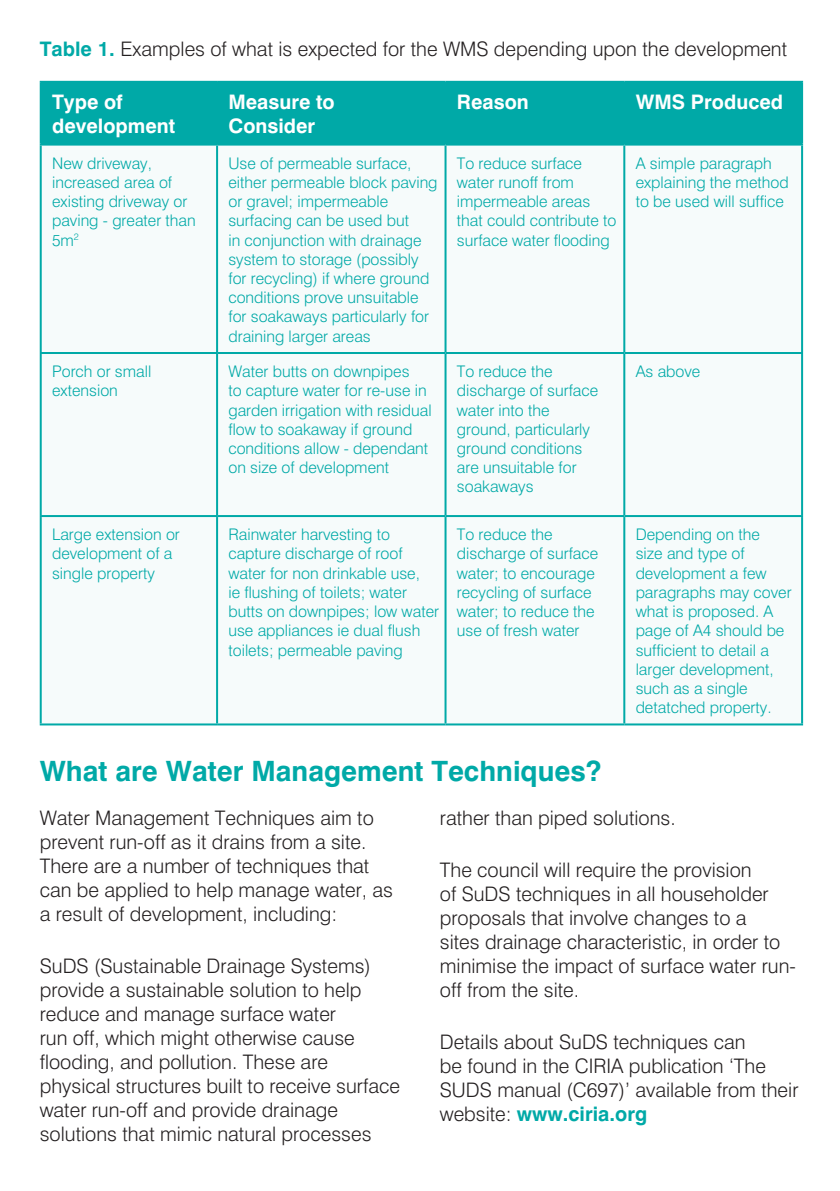
<style>
.page{position:relative;width:840px;height:1191px;background:#fff}
.page>*{position:absolute;margin:0;border:0;box-sizing:border-box;transform-origin:0 0}
.Heading_1{font:700 28px "Swiss 721 BT";color:#00a9a7}
.t1{font:300 20px/24px "Swiss 721 BT";color:#231f20}
.table_heading{font:700 20px "Swiss 721 BT";color:#fff}
.Table{font:300 16px/19.2px "Swiss 721 BT";color:#00a9a7}
.s1{font-weight:700;color:#00a9a7}
</style>
<div class="page">
<div style="left:42px;top:83px;width:758px;height:61px;background:#00a9a7"></div>
<div style="left:42px;top:146px;width:758px;height:577px;background:#f6fbfb"></div>
<hr style="left:40px;top:81px;width:177px;height:2px;background:#00a9a7">
<hr style="left:40px;top:83px;width:2px;height:61px;background:#00a9a7">
<hr style="left:217px;top:81px;width:228px;height:2px;background:#00a9a7">
<hr style="left:216px;top:83px;width:2px;height:61px;background:#00a9a7">
<hr style="left:445px;top:81px;width:179px;height:2px;background:#00a9a7">
<hr style="left:444px;top:83px;width:2px;height:61px;background:#00a9a7">
<hr style="left:624px;top:81px;width:178px;height:2px;background:#00a9a7">
<hr style="left:623px;top:83px;width:2px;height:61px;background:#00a9a7">
<hr style="left:800px;top:83px;width:2px;height:61px;background:#00a9a7">
<hr style="left:40px;top:144px;width:177px;height:2px;background:#00a9a7">
<hr style="left:40px;top:146px;width:2px;height:206px;background:#00a9a7">
<hr style="left:217px;top:144px;width:228px;height:2px;background:#00a9a7">
<hr style="left:216px;top:146px;width:2px;height:206px;background:#00a9a7">
<hr style="left:445px;top:144px;width:179px;height:2px;background:#00a9a7">
<hr style="left:444px;top:146px;width:2px;height:206px;background:#00a9a7">
<hr style="left:624px;top:144px;width:178px;height:2px;background:#00a9a7">
<hr style="left:623px;top:146px;width:2px;height:206px;background:#00a9a7">
<hr style="left:800px;top:146px;width:2px;height:206px;background:#00a9a7">
<hr style="left:40px;top:352px;width:177px;height:2px;background:#00a9a7">
<hr style="left:40px;top:354px;width:2px;height:161px;background:#00a9a7">
<hr style="left:217px;top:352px;width:228px;height:2px;background:#00a9a7">
<hr style="left:216px;top:354px;width:2px;height:161px;background:#00a9a7">
<hr style="left:445px;top:352px;width:179px;height:2px;background:#00a9a7">
<hr style="left:444px;top:354px;width:2px;height:161px;background:#00a9a7">
<hr style="left:624px;top:352px;width:178px;height:2px;background:#00a9a7">
<hr style="left:623px;top:354px;width:2px;height:161px;background:#00a9a7">
<hr style="left:800px;top:354px;width:2px;height:161px;background:#00a9a7">
<hr style="left:40px;top:515px;width:177px;height:2px;background:#00a9a7">
<hr style="left:40px;top:517px;width:2px;height:206px;background:#00a9a7">
<hr style="left:217px;top:515px;width:228px;height:2px;background:#00a9a7">
<hr style="left:216px;top:517px;width:2px;height:206px;background:#00a9a7">
<hr style="left:445px;top:515px;width:179px;height:2px;background:#00a9a7">
<hr style="left:444px;top:517px;width:2px;height:206px;background:#00a9a7">
<hr style="left:624px;top:515px;width:178px;height:2px;background:#00a9a7">
<hr style="left:623px;top:517px;width:2px;height:206px;background:#00a9a7">
<hr style="left:800px;top:517px;width:2px;height:206px;background:#00a9a7">
<hr style="left:40px;top:723px;width:177px;height:2px;background:#00a9a7">
<hr style="left:217px;top:723px;width:228px;height:2px;background:#00a9a7">
<hr style="left:445px;top:723px;width:179px;height:2px;background:#00a9a7">
<hr style="left:624px;top:723px;width:178px;height:2px;background:#00a9a7">
<p class="t1" style="left:40px;top:36px;width:748px"><span class="s1">Table 1.</span> Examples of what is expected for the WMS depending upon the development</p>
<p class="table_heading" style="left:52px;top:90px;width:72px">Type of</p>
<p class="table_heading" style="left:52px;top:114px;width:124px">development</p>
<p class="table_heading" style="left:456px;top:90px;width:73px">Reason</p>
<p class="table_heading" style="left:635px;top:90px;width:149px">WMS Produced</p>
<p class="table_heading" style="left:228px;top:90px;width:108px">Measure to</p>
<p class="table_heading" style="left:228px;top:114px;width:88px">Consider</p>
<p class="Table" style="left:52px;top:153px;width:145px">New driveway, increased area of existing driveway or paving - greater than<br>5m<sup>2</sup></p>
<p class="Table" style="left:228px;top:153px;width:210px">Use of permeable surface, either permeable block paving or gravel; impermeable surfacing can be used but<br>in conjunction with drainage system to storage (possibly for recycling) if where ground conditions prove unsuitable for soakaways particularly for draining larger areas</p>
<p class="Table" style="left:456px;top:153px;width:161px">To reduce surface water runoff from impermeable areas that could contribute to surface water flooding</p>
<p class="Table" style="left:635px;top:153px;width:154px">A simple paragraph explaining the method to be used will suffice</p>
<p class="Table" style="left:52px;top:362px;width:101px">Porch or small extension</p>
<p class="Table" style="left:228px;top:362px;width:205px">Water butts on downpipes<br>to capture water for re-use in garden irrigation with residual flow to soakaway if ground conditions allow - dependant on size of development</p>
<p class="Table" style="left:456px;top:362px;width:143px">To reduce the discharge of surface water into the ground, particularly ground conditions are unsuitable for soakaways</p>
<p class="Table" style="left:635px;top:362px;width:66px">As above</p>
<p class="Table" style="left:52px;top:525px;width:129px">Large extension or development of a single property</p>
<p class="Table" style="left:228px;top:525px;width:212px">Rainwater harvesting to capture discharge of roof water for non drinkable use,<br>ie flushing of toilets; water butts on downpipes; low water use appliances ie dual flush toilets; permeable paving</p>
<p class="Table" style="left:456px;top:525px;width:143px">To reduce the discharge of surface water; to encourage recycling of surface water; to reduce the use of fresh water</p>
<p class="Table" style="left:635px;top:525px;width:157px">Depending on the<br>size and type of development a few paragraphs may cover what is proposed. A page of A4 should be sufficient to detail a larger development, such as a single detatched property.</p>
<p class="Heading_1" style="left:40px;top:754px;width:563px">What are Water Management Techniques?</p>
<p class="t1" style="left:40px;top:805px;width:354px">Water Management Techniques aim to prevent run-off as it drains from a site.<br>There are a number of techniques that can be applied to help manage water, as a result of development, including:</p>
<p class="t1" style="left:40px;top:953px;width:362px">SuDS (Sustainable Drainage Systems) provide a sustainable solution to help reduce and manage surface water<br>run off, which might otherwise cause flooding, and pollution. These are physical structures built to receive surface water run-off and provide drainage solutions that mimic natural processes</p>
<p class="t1" style="left:439px;top:805px;width:237px">rather than piped solutions.</p>
<p class="t1" style="left:439px;top:857px;width:357px">The council will require the provision<br>of SuDS techniques in all householder proposals that involve changes to a<br>sites drainage characteristic, in order to minimise the impact of surface water run&shy;off from the site.</p>
<p class="t1" style="left:439px;top:1030px;width:360px">Details about SuDS techniques can<br>be found in the CIRIA publication ‘The SUDS manual (C697)’ available from their website: <span class="s1">www.ciria.org</span></p>
</div>
